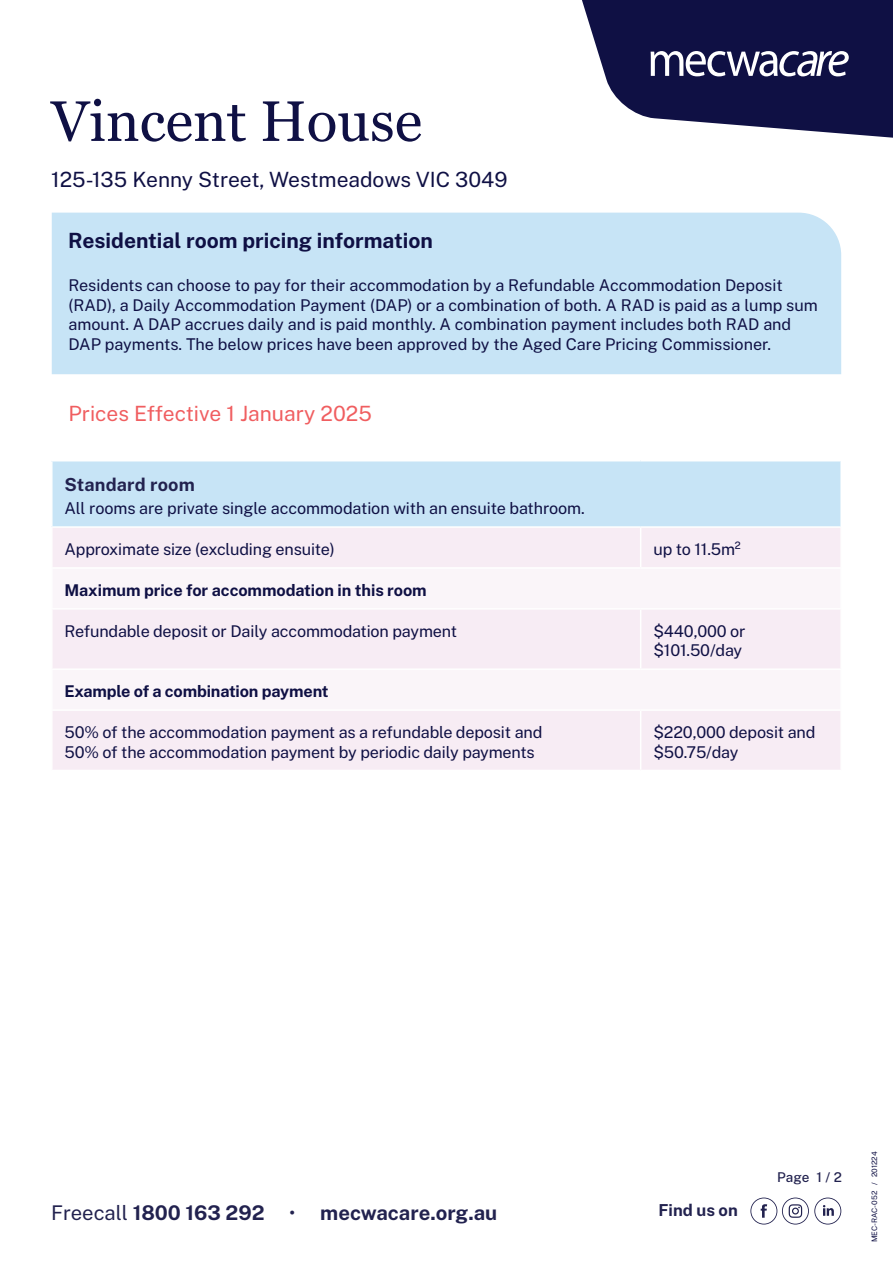
<style>
.page{position:relative;width:893px;height:1263px;background:#fff}
.page>*{position:absolute;margin:0;border:0;box-sizing:border-box;transform-origin:0 0}
.HEADING{font:57px "Georgia";color:#0f1044}
.HEADING-2{font:21px "Public Sans";color:#0f1044}
.BODY_COPY{font:700 21px "Public Sans";color:#0f1044}
.BODY_COPY-2{font:21px "Public Sans";color:#f05e60}
.t1{font:700 20.25px "Public Sans";color:#22224f}
.Intro{font:700 18px "Public Sans";letter-spacing:.01em;color:#22224f}
.t2{font:700 16.5px "Public Sans";color:#22224f}
.BODY_COPY-3{font:16.2px/19.5px "Public Sans";letter-spacing:-.005em;color:#0f1044}
.BODY_COPY-4{font:700 16.2px "Public Sans";letter-spacing:-.005em;color:#0f1044}
.t3{font:500 13.5px "Public Sans";color:#22224f}
.t4{font:7.5px "Public Sans";color:#0f1044}
.s1{font-weight:400}
</style>
<div class="page">
<div style="left:52px;top:213px;width:789px;height:161px;background:#c7e4f6"></div>
<svg style="left:582px;top:0;width:311px;height:138px"></svg>
<div style="left:52px;top:461px;width:789px;height:66px;background:#c7e4f6"></div>
<div style="left:53px;top:528px;width:787px;height:242px;background:#f7ecf4"></div>
<svg style="left:53px;top:569px;width:787px;height:140px;fill:#faf5f9"></svg>
<hr style="left:51px;top:461px;width:2px;height:65px;background:#fff">
<hr style="left:840px;top:461px;width:2px;height:65px;background:#fff">
<hr style="left:51px;top:526px;width:590px;height:2px;background:#fff">
<hr style="left:641px;top:526px;width:201px;height:2px;background:#fff">
<hr style="left:640px;top:528px;width:1px;height:39px;background:#fff">
<hr style="left:51px;top:567px;width:590px;height:2px;background:#fff">
<hr style="left:641px;top:567px;width:201px;height:2px;background:#fff">
<hr style="left:51px;top:608px;width:590px;height:2px;background:#fff">
<hr style="left:641px;top:608px;width:201px;height:2px;background:#fff">
<hr style="left:640px;top:610px;width:1px;height:58px;background:#fff">
<hr style="left:51px;top:668px;width:590px;height:2px;background:#fff">
<hr style="left:641px;top:668px;width:201px;height:2px;background:#fff">
<hr style="left:51px;top:709px;width:590px;height:2px;background:#fff">
<hr style="left:641px;top:709px;width:201px;height:2px;background:#fff">
<hr style="left:640px;top:711px;width:1px;height:59px;background:#fff">
<svg style="left:750px;top:1197px;width:91px;height:27px"></svg>
<p class="HEADING" style="left:51px;top:87px;width:373px">Vincent House</p>
<p class="HEADING-2" style="left:51px;top:165px;width:458px">125-135 Kenny Street, Westmeadows VIC 3049</p>
<p class="BODY_COPY" style="left:68px;top:225px;width:366px">Residential room pricing information</p>
<p class="BODY_COPY-3" style="left:68px;top:275px;width:751px">Residents can choose to pay for their accommodation by a Refundable Accommodation Deposit (RAD), a Daily Accommodation Payment (DAP) or a combination of both. A RAD is paid as a lump sum amount. A DAP accrues daily and is paid monthly. A combination payment includes both RAD and DAP payments. The below prices have been approved by the Aged Care Pricing Commissioner.</p>
<p class="BODY_COPY-2" style="left:68px;top:399px;width:305px">Prices Effective 1 January 2025</p>
<p class="Intro" style="left:65px;top:471px;width:132px">Standard room</p>
<p class="BODY_COPY-3" style="left:65px;top:498px;width:522px">All rooms are private single accommodation with an ensuite bathroom.</p>
<p class="BODY_COPY-3" style="left:65px;top:539px;width:272px">Approximate size (excluding ensuite)</p>
<p class="BODY_COPY-3" style="left:653px;top:539px;width:89px">up to 11.5m²</p>
<p class="BODY_COPY-4" style="left:65px;top:578px;width:364px">Maximum price for accommodation in this room</p>
<p class="BODY_COPY-3" style="left:65px;top:621px;width:394px">Refundable deposit or Daily accommodation payment</p>
<p class="BODY_COPY-3" style="left:653px;top:621px;width:93px">$440,000 or $101.50/day</p>
<p class="BODY_COPY-4" style="left:65px;top:679px;width:266px">Example of a combination payment</p>
<p class="BODY_COPY-3" style="left:65px;top:722px;width:479px">50% of the accommodation payment as a refundable deposit and<br>50% of the accommodation payment by periodic daily payments</p>
<p class="BODY_COPY-3" style="left:653px;top:722px;width:163px">$220,000 deposit and $50.75/day</p>
<p class="t1" style="left:51px;top:1197px;width:448px"><span class="s1">Freecall</span> 1800 163 292 <span class="s1">•</span> mecwacare.org.au</p>
<p class="t2" style="left:658px;top:1198px;width:81px">Find us on</p>
<p class="t3" style="left:777px;top:1168px;width:66px">Page 1 / 2</p>
<p class="t4" style="left:869px;top:1242px;width:92px;rotate:-90deg">MEC-RAC-052 / 201224</p>
</div>
